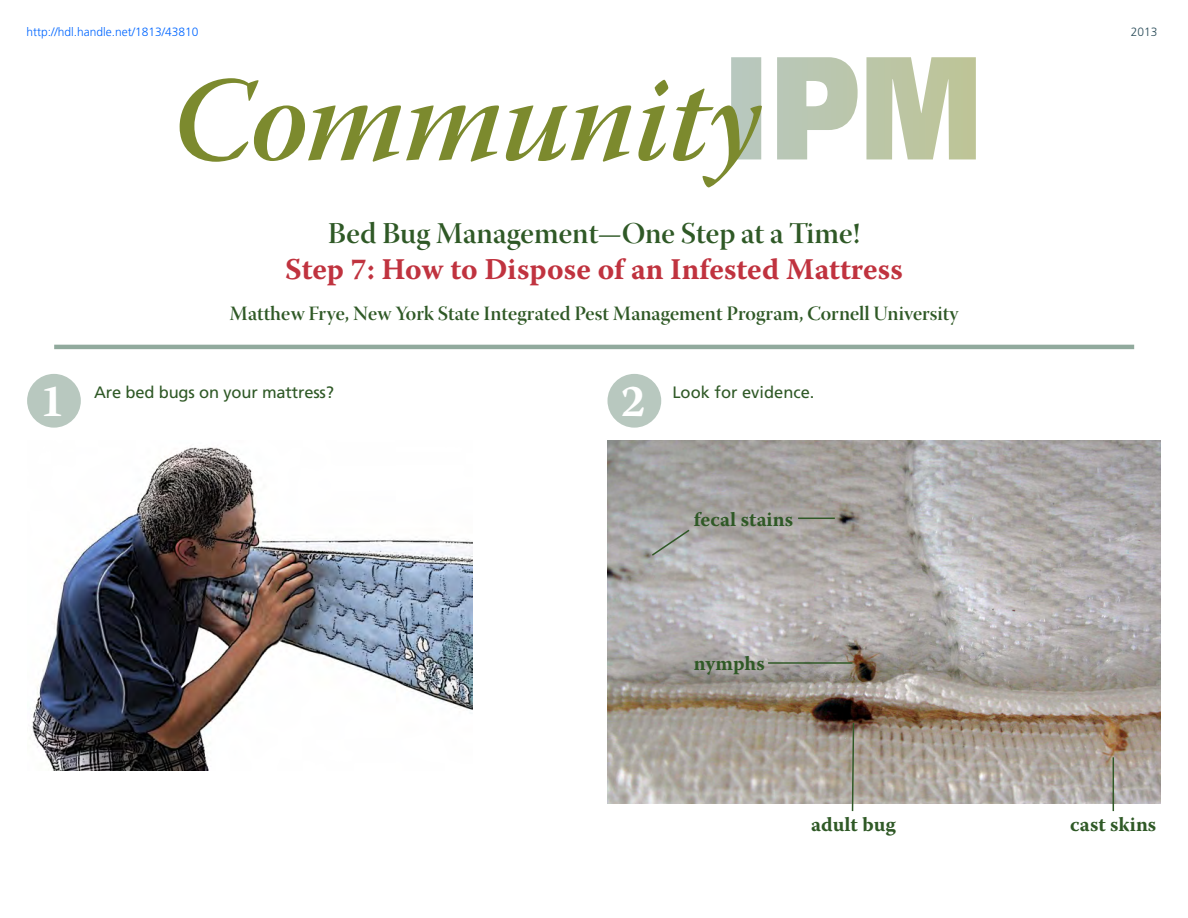
<style>
.page{position:relative;width:1188px;height:918px;background:#fff}
.page>*{position:absolute;margin:0;border:0;box-sizing:border-box;transform-origin:0 0}
.t1{font:120px "Warnock Pro Semibold It Subh";letter-spacing:-.005em;color:#7c8a2e}
.t2{font:700 45px "Warnock Pro";color:#fff}
.t3{font:700 30px "Warnock Pro";color:#c0333f}
.t4{font:30px "Warnock Pro Semibold Disp";color:#2f5926}
.t5{font:20.25px "Warnock Pro Semibold Disp";color:#2f5926}
.t6{font:700 20.25px "Warnock Pro";color:#2f5926}
.t7{font:16.5px "Frutiger LT Std";letter-spacing:-.01em;color:#2f5926}
.t8{font:300 12px "Frutiger LT Std";color:#06f}
.t9{font:300 12px "Frutiger LT Std";color:#2b4d5a}
</style>
<div class="page">
<img style="left:607px;top:441px;width:554px;height:363px">
<svg style="left:731px;top:57px;width:245px;height:102px"></svg>
<div style="left:27px;top:374px;width:54px;height:54px;background:#b8c8bf;border-radius:50%"></div>
<hr style="left:54px;top:345px;width:1080px;height:4px;background:#91aa9d">
<img style="left:31px;top:447px;width:442px;height:324px">
<div style="left:608px;top:374px;width:53px;height:54px;background:#b8c8bf;border-radius:50%"></div>
<hr style="left:798px;top:518px;width:37px;height:1px;background:#2f5926">
<svg style="left:650px;top:528px;width:41px;height:29px"></svg>
<hr style="left:768px;top:662px;width:85px;height:2px;background:#2f5926">
<svg style="left:851px;top:721px;width:4px;height:91px"></svg>
<hr style="left:1113px;top:757px;width:1px;height:54px;background:#2f5926">
<p class="t8" style="left:27px;top:25px;width:174px">http://hdl.handle.net/1813/43810</p>
<h1 class="t1" style="left:172px;top:48px;width:591px">Community</h1>
<h3 class="t4" style="left:328px;top:216px;width:534px">Bed Bug Management—One Step at a Time!</h3>
<h3 class="t3" style="left:285px;top:252px;width:619px">Step 7: How to Dispose of an Infested Mattress</h3>
<p class="t5" style="left:230px;top:301px;width:730px">Matthew Frye, New York State Integrated Pest Management Program, Cornell University</p>
<h2 class="t2" style="left:40px;top:374px;width:26px">1</h2>
<p class="t7" style="left:672px;top:383px;width:144px">Look for evidence.</p>
<p class="t7" style="left:94px;top:383px;width:242px">Are bed bugs on your mattress?</p>
<h2 class="t2" style="left:621px;top:374px;width:26px">2</h2>
<p class="t6" style="left:694px;top:507px;width:101px">fecal stains</p>
<p class="t6" style="left:694px;top:652px;width:72px">nymphs</p>
<p class="t9" style="left:1131px;top:25px;width:28px">2013</p>
<p class="t6" style="left:811px;top:813px;width:86px">adult bug</p>
<p class="t6" style="left:1070px;top:813px;width:88px">cast skins</p>
</div>
